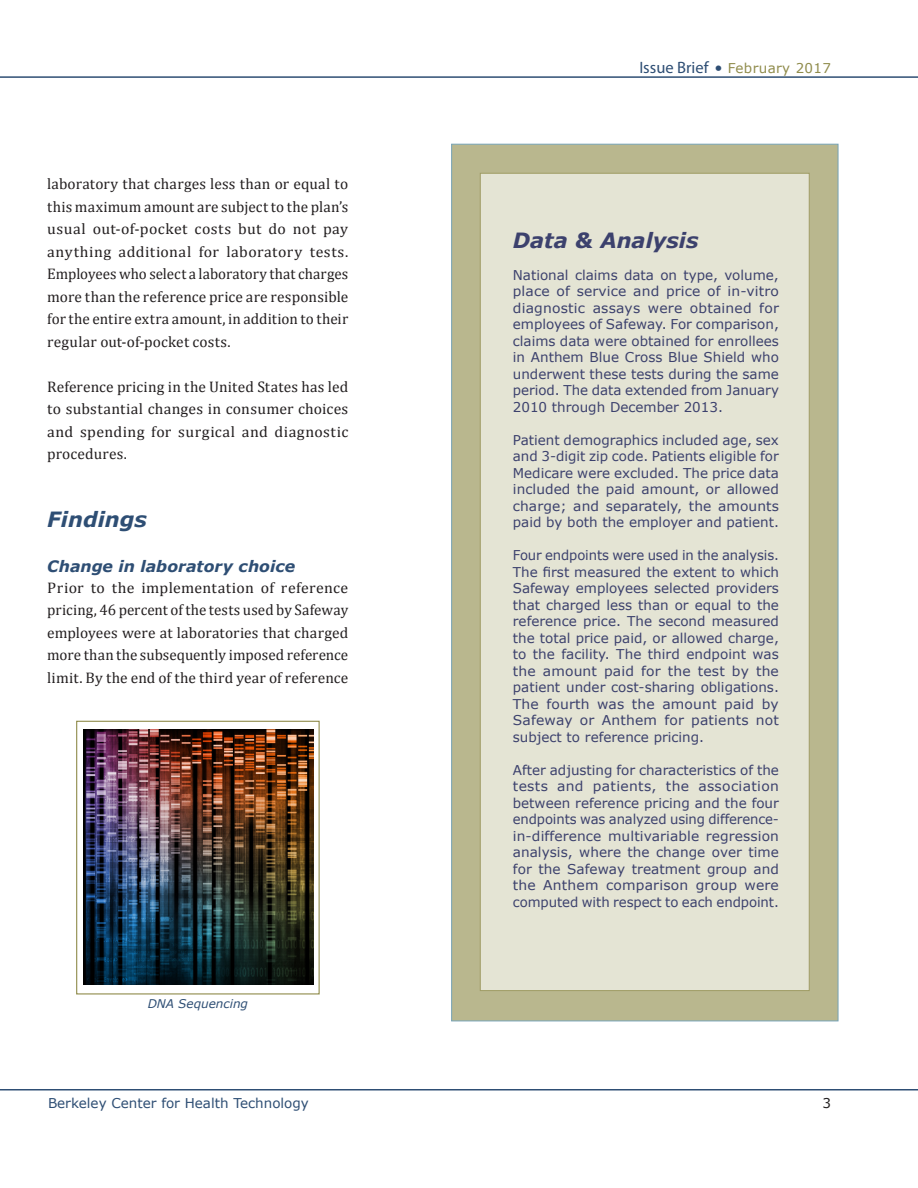
<style>
.page{position:relative;width:918px;height:1188px;background:#fff}
.page>*{position:absolute;margin:0;border:0;box-sizing:border-box;transform-origin:0 0}
.IB_Figure_Title{font:italic 700 21px "Verdana";color:#3c416d}
.IB_body_NO_indent{font:italic 700 21px "Verdana";color:#2e4e74}
.IB_body_NO_indent-2{font:italic 700 15.75px "Verdana";color:#2e4e74}
.IB_body_NO_indent-3{font:15.3px/22.5px "Cambria";letter-spacing:.01em;color:#231f20;text-align:justify}
.IB_citation{font:13.5px/16.5px "Verdana";color:#3c416d;text-align:justify}
.t1{font:13.5px "Verdana";color:#2e4e74}
.t2{font:13.5px "Verdana";letter-spacing:.025em;color:#908c4c}
.t3{font:13.5px "Verdana";color:#231f20}
.IB_Figure_Title-2{font:italic 12px "Verdana";color:#2e4e74}
.s1{font-family:"Myriad Pro";font-size:16.5px;color:#2e4e74}
.s2{font-size:15px;color:#2e4e74}
</style>
<div class="page">
<hr style="left:0;top:76px;width:918px;height:2px;background:#2e4e74">
<hr style="left:0;top:1089px;width:918px;height:1px;background:#2e4e74">
<div style="left:451px;top:144px;width:387px;height:877px;background:#b9b78e;border:1px solid #76a3b6"></div>
<div style="left:480px;top:173px;width:330px;height:818px;background:#e4e4d4;border:1px solid #908c4c"></div>
<div style="left:76px;top:721px;width:244px;height:273px;border:1px solid #908c4c"></div>
<img style="left:83px;top:729px;width:230px;height:256px">
<p class="IB_body_NO_indent-3" style="left:47px;top:172px;width:303px">laboratory that charges less than or equal to this maximum amount are subject to the plan’s usual out-of-pocket costs but do not pay anything additional for laboratory tests.<br>Employees who select a laboratory that charges more than the reference price are responsible for the entire extra amount, in addition to their regular out-of-pocket costs.</p>
<p class="IB_body_NO_indent-3" style="left:47px;top:375px;width:303px">Reference pricing in the United States has led to substantial changes in consumer choices and spending for surgical and diagnostic procedures.</p>
<p class="IB_body_NO_indent" style="left:47px;top:504px;width:101px">Findings</p>
<p class="IB_body_NO_indent-2" style="left:47px;top:555px;width:250px">Change in laboratory choice</p>
<p class="IB_body_NO_indent-3" style="left:47px;top:576px;width:303px">Prior to the implementation of reference pricing, 46 percent of the tests used by Safeway employees were at laboratories that charged more than the subsequently imposed reference limit. By the end of the third year of reference</p>
<p class="IB_Figure_Title-2" style="left:148px;top:996px;width:102px">DNA Sequencing</p>
<p class="t2" style="left:639px;top:58px;width:193px"><span class="s1">Issue Brief</span> <span class="s2">•</span> February 2017</p>
<p class="IB_Figure_Title" style="left:513px;top:226px;width:187px">Data &amp; Analysis</p>
<p class="IB_citation" style="left:513px;top:266px;width:268px">National claims data on type, volume, place of service and price of in-vitro diagnostic assays were obtained for employees of Safeway. For comparison, claims data were obtained for enrollees in Anthem Blue Cross Blue Shield who underwent these tests during the same period. The data extended from January 2010 through December 2013.</p>
<p class="IB_citation" style="left:513px;top:431px;width:268px">Patient demographics included age, sex and 3-digit zip code. Patients eligible for Medicare were excluded. The price data included the paid amount, or allowed charge; and separately, the amounts paid by both the employer and patient.</p>
<p class="IB_citation" style="left:513px;top:547px;width:268px">Four endpoints were used in the analysis.<br>The first measured the extent to which Safeway employees selected providers that charged less than or equal to the reference price. The second measured the total price paid, or allowed charge, to the facility. The third endpoint was the amount paid for the test by the patient under cost-sharing obligations.<br>The fourth was the amount paid by Safeway or Anthem for patients not subject to reference pricing.</p>
<p class="IB_citation" style="left:513px;top:761px;width:268px">After adjusting for characteristics of the tests and patients, the association between reference pricing and the four endpoints was analyzed using difference&shy;in-difference multivariable regression analysis, where the change over time for the Safeway treatment group and the Anthem comparison group were computed with respect to each endpoint.</p>
<p class="t1" style="left:48px;top:1093px;width:262px">Berkeley Center for Health Technology</p>
<p class="t3" style="left:822px;top:1093px;width:10px">3</p>
</div>
